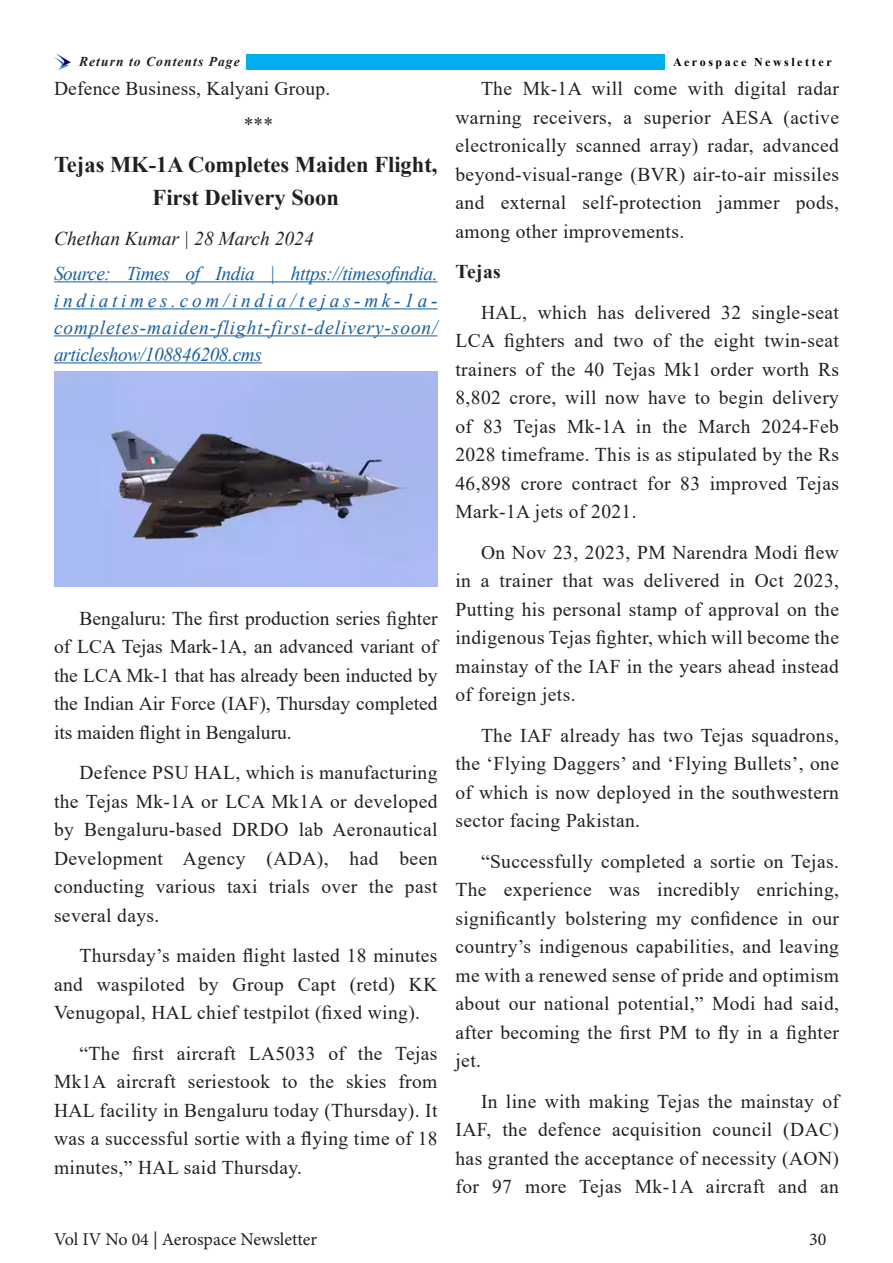
<style>
.page{position:relative;width:893px;height:1263px;background:#fff}
.page>*{position:absolute;margin:0;border:0;box-sizing:border-box;transform-origin:0 0}
.t1{font:700 22.5px/33px "Times New Roman";color:#231f20;text-align:center}
.t2{font:19.5px/28.5px "Times New Roman";letter-spacing:.02em;color:#231f20;text-align:justify}
.t3{font:italic 19.5px/27px "Times New Roman";letter-spacing:.015em;color:#175d9e;text-align:justify}
.t4{font:italic 19.5px "Times New Roman";color:#231f20}
.t5{font:700 19.5px "Times New Roman";letter-spacing:.02em;color:#231f20}
.t6{font:18px "Minion Pro";color:#231f20}
.t7{font:italic 700 13.5px "Times New Roman";letter-spacing:.08em;color:#231f20}
.t8{font:700 12px "Times New Roman";letter-spacing:.21em;color:#000}
</style>
<div class="page">
<img style="left:54px;top:54px;width:17px;height:16px">
<div style="left:246px;top:54px;width:420px;height:16px;background:#00aeef"></div>
<hr style="left:54px;top:281px;width:383px;height:1px;background:#175d9e">
<hr style="left:54px;top:308px;width:383px;height:1px;background:#175d9e">
<hr style="left:54px;top:335px;width:383px;height:1px;background:#175d9e">
<hr style="left:54px;top:362px;width:208px;height:1px;background:#175d9e">
<img style="left:54px;top:371px;width:383px;height:216px">
<p class="t7" style="left:79px;top:52px;width:162px">Return to Contents Page</p>
<p class="t8" style="left:673px;top:53px;width:160px">Aerospace Newsletter</p>
<p class="t2" style="left:54px;top:74px;width:278px">Defence Business, Kalyani Group.</p>
<p class="t2" style="left:244px;top:110px;width:31px">***</p>
<p class="t1" style="left:54px;top:147px;width:385px">Tejas MK-1A Completes Maiden Flight,<br>First Delivery Soon</p>
<p class="t4" style="left:54px;top:225px;width:261px">Chethan Kumar | 28 March 2024</p>
<p class="t3" style="left:54px;top:259px;width:385px">Source: Times of India | https://timesofindia. indiatimes.com/india/tejas-mk-1a&shy;completes-maiden-flight-first-delivery-soon/ articleshow/108846208.cms</p>
<p class="t2" style="left:455px;top:74px;width:385px;text-indent:26px">The Mk-1A will come with digital radar warning receivers, a superior AESA (active electronically scanned array) radar, advanced beyond-visual-range (BVR) air-to-air missiles and external self-protection jammer pods, among other improvements.</p>
<p class="t5" style="left:455px;top:258px;width:47px">Tejas</p>
<p class="t2" style="left:455px;top:297px;width:385px;text-indent:26px">HAL, which has delivered 32 single-seat LCA fighters and two of the eight twin-seat trainers of the 40 Tejas Mk1 order worth Rs 8,802 crore, will now have to begin delivery of 83 Tejas Mk-1A in the March 2024-Feb 2028 timeframe. This is as stipulated by the Rs 46,898 crore contract for 83 improved Tejas Mark-1A jets of 2021.</p>
<p class="t2" style="left:455px;top:537px;width:385px;text-indent:26px">On Nov 23, 2023, PM Narendra Modi flew in a trainer that was delivered in Oct 2023, Putting his personal stamp of approval on the indigenous Tejas fighter, which will become the mainstay of the IAF in the years ahead instead of foreign jets.</p>
<p class="t2" style="left:455px;top:720px;width:385px;text-indent:26px">The IAF already has two Tejas squadrons, the ‘Flying Daggers’ and ‘Flying Bullets’, one of which is now deployed in the southwestern sector facing Pakistan.</p>
<p class="t2" style="left:455px;top:846px;width:385px;text-indent:26px">“Successfully completed a sortie on Tejas.<br>The experience was incredibly enriching, significantly bolstering my confidence in our country’s indigenous capabilities, and leaving me with a renewed sense of pride and optimism about our national potential,” Modi had said, after becoming the first PM to fly in a fighter jet.</p>
<p class="t2" style="left:455px;top:1086px;width:385px;text-indent:26px">In line with making Tejas the mainstay of IAF, the defence acquisition council (DAC) has granted the acceptance of necessity (AON) for 97 more Tejas Mk-1A aircraft and an</p>
<p class="t2" style="left:54px;top:603px;width:385px;text-indent:26px">Bengaluru: The first production series fighter of LCA Tejas Mark-1A, an advanced variant of the LCA Mk-1 that has already been inducted by the Indian Air Force (IAF), Thursday completed its maiden flight in Bengaluru.</p>
<p class="t2" style="left:54px;top:758px;width:385px;text-indent:26px">Defence PSU HAL, which is manufacturing the Tejas Mk-1A or LCA Mk1A or developed by Bengaluru-based DRDO lab Aeronautical Development Agency (ADA), had been conducting various taxi trials over the past several days.</p>
<p class="t2" style="left:54px;top:941px;width:385px;text-indent:26px">Thursday’s maiden flight lasted 18 minutes and waspiloted by Group Capt (retd) KK Venugopal, HAL chief testpilot (fixed wing).</p>
<p class="t2" style="left:54px;top:1038px;width:385px;text-indent:26px">“The first aircraft LA5033 of the Tejas Mk1A aircraft seriestook to the skies from HAL facility in Bengaluru today (Thursday). It was a successful sortie with a flying time of 18 minutes,” HAL said Thursday.</p>
<p class="t6" style="left:54px;top:1227px;width:265px">Vol IV No 04 | Aerospace Newsletter</p>
<p class="t6" style="left:809px;top:1227px;width:19px">30</p>
</div>
